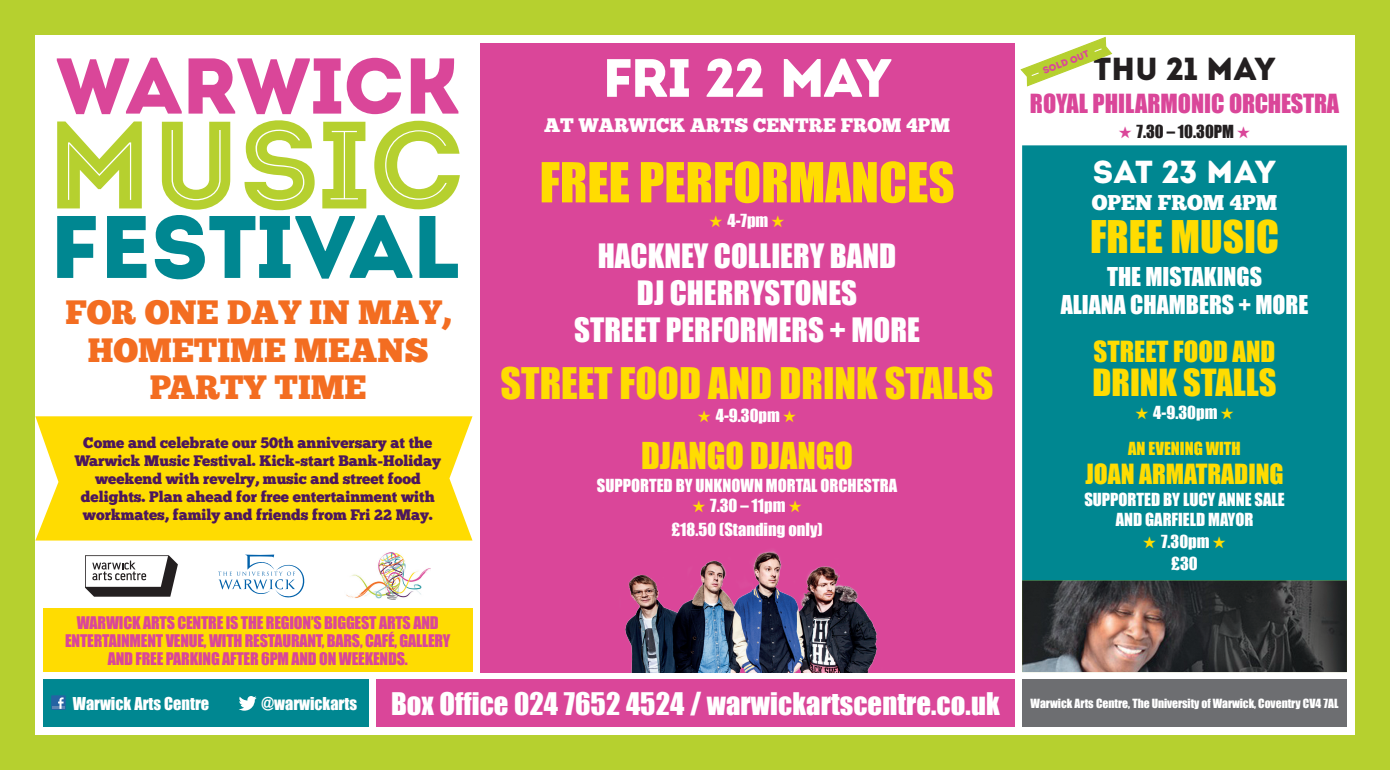
<style>
.page{position:relative;width:1390px;height:770px;background:#b6d02f}
.page>*{position:absolute;margin:0;border:0;box-sizing:border-box;transform-origin:0 0}
.t1{font:123.9px "Intro Inline";letter-spacing:-.01em;color:#b6d02f}
.t2{font:88.5px "Intro";letter-spacing:-.01em;color:#008791}
.t3{font:78.8px "Intro";letter-spacing:-.01em;color:#da4699}
.t4{font:53.9px "Intro";letter-spacing:-.04em;color:#fff}
.t5{font:51px "Impact";color:#ffdc01}
.t6{font:41.4px "Impact";color:#ffdc01}
.t7{font:40px "Impact";color:#ffdc01}
.t8{font:34.4px "Impact";color:#ffdc01}
.t9{font:34px "Impact";color:#ffdc01}
.t10{font:33.6px/37.3px "Chunk Five Ex";color:#f36d21;text-align:center}
.t11{font:31.9px "Intro";color:#fff}
.t12{font:31.9px "Intro";letter-spacing:-.01em;color:#231f20}
.t13{font:30.9px "Impact";color:#fff}
.t14{font:28.6px "Impact";letter-spacing:.005em;color:#fff}
.t15{font:26.8px "Impact";color:#ffdc01}
.t16{font:25.6px "Impact";color:#ffdc01}
.t17{font:24.2px "Impact";color:#da4699}
.t18{font:23.9px/28.6px "Impact";color:#fff;text-align:center}
.t19{font:21.3px "Chunk Five Ex";color:#fff}
.t20{font:19.5px "Chunk Five Ex";color:#fff}
.t21{font:16.6px/19.9px "Impact";color:#fff;text-align:center}
.t22{font:16.6px "Impact";color:#ffdc01}
.t23{font:16.6px "Impact";color:#231f20}
.t24{font:16.3px "Impact";color:#fff}
.t25{font:16px "Impact";letter-spacing:-.01em;color:#da4699}
.t26{font:15.1px/18.1px "Chunk Five Ex";color:#4c165d;text-align:center}
.t27{font:11.7px "Impact";color:#fff}
.t28{font:9.6px "Intro";color:#da4699}
</style>
<div class="page">
<div style="left:35px;top:35px;width:1320px;height:700px;background:#fff"></div>
<div style="left:43px;top:680px;width:326px;height:47px;background:#008791"></div>
<div style="left:376px;top:680px;width:639px;height:47px;background:#da4699"></div>
<div style="left:1022px;top:680px;width:325px;height:47px;background:#6d6e71"></div>
<svg style="left:35px;top:416px;width:438px;height:125px;background:#ffde10"></svg>
<div style="left:1022px;top:145px;width:325px;height:436px;background:#008791"></div>
<img style="left:1022px;top:581px;width:325px;height:91px">
<div style="left:43px;top:608px;width:430px;height:64px;background:#ffdc01"></div>
<div style="left:51px;top:695px;width:15px;height:15px;background:#2563a3"></div>
<svg style="left:52px;top:697px;width:13px;height:12px"></svg>
<svg style="left:239px;top:696px;width:18px;height:15px"></svg>
<img style="left:346px;top:552px;width:85px;height:48px">
<svg style="left:85px;top:555px;width:93px;height:42px"></svg>
<svg style="left:218px;top:555px;width:86px;height:42px"></svg>
<svg style="left:1020px;top:36px;width:93px;height:51px"></svg>
<div style="left:480px;top:43px;width:535px;height:629px;background:#da4699"></div>
<img style="left:625px;top:550px;width:252px;height:122px">
<svg style="left:1136px;top:407px;width:12px;height:12px"></svg>
<svg style="left:1221px;top:407px;width:12px;height:12px"></svg>
<svg style="left:1143px;top:536px;width:13px;height:12px"></svg>
<svg style="left:1213px;top:536px;width:13px;height:12px"></svg>
<h3 class="t3" style="left:56px;top:39px;width:405px">WARWICK</h3>
<h1 class="t1" style="left:46px;top:91px;width:421px">MUSIC</h1>
<h2 class="t2" style="left:49px;top:194px;width:413px">FESTIVAL</h2>
<h3 class="t10" style="left:65px;top:293px;width:387px">for one day in may, hometime means party time</h3>
<p class="t26" style="left:75px;top:433px;width:368px">Come and celebrate our 50th anniversary at the Warwick Music Festival. Kick-start Bank-Holiday weekend with revelry, music and street food delights. Plan ahead for free entertainment with workmates, family and friends from Fri 22 May.</p>
<h3 class="t4" style="left:602px;top:46px;width:291px">FRI 22 MAY</h3>
<p class="t20" style="left:544px;top:110px;width:391px">at Warwick Arts Centre from 4pm</p>
<h3 class="t5" style="left:540px;top:143px;width:417px">FREE PERFORMANCES</h3>
<p class="t21" style="left:727px;top:211px;width:43px">4-7PM</p>
<h3 class="t13" style="left:598px;top:232px;width:298px">HACKNEY COLLIERY BAND</h3>
<h3 class="t13" style="left:637px;top:269px;width:206px">DJ CHERRYSTONES</h3>
<h3 class="t13" style="left:574px;top:306px;width:31px">STREET</h3>
<h3 class="t13" style="left:666px;top:306px;width:92px">PERFORMERS</h3>
<h3 class="t13" style="left:830px;top:306px;width:76px">+ MORE</h3>
<h3 class="t7" style="left:501px;top:352px;width:494px">STREET FOOD AND DRINK STALLS</h3>
<p class="t21" style="left:716px;top:405px;width:66px">4-9.30PM</p>
<h3 class="t9" style="left:641px;top:429px;width:214px">DJANGO DJANGO</h3>
<p class="t21" style="left:597px;top:475px;width:53px">SUPPORTED</p>
<p class="t21" style="left:676px;top:475px;width:190px">BY UNKNOWN MORTAL ORCHESTR</p>
<p class="t21" style="left:889px;top:475px;width:10px">A</p>
<p class="t21" style="left:671px;top:493px;width:153px;line-height:23.5px">7.30 – 11PM<br>£18.50 (STANDING ONLY)</p>
<p class="t28" style="left:1041px;top:65px;width:50px;rotate:-21deg">SOLD OUT</p>
<h3 class="t12" style="left:1094px;top:50px;width:184px">THU 21 MAY</h3>
<h3 class="t17" style="left:1030px;top:85px;width:264px">ROYAL PHILARMONIC ORCHESTR</h3>
<h3 class="t17" style="left:1327px;top:85px;width:14px">A</h3>
<p class="t23" style="left:1137px;top:118px;width:98px">7.30 – 10.30PM</p>
<h3 class="t11" style="left:1093px;top:152px;width:185px">SAT 23 MAY</h3>
<h3 class="t19" style="left:1092px;top:186px;width:169px">Open from 4pm</h3>
<h3 class="t6" style="left:1090px;top:205px;width:190px">FREE MUSIC</h3>
<h3 class="t18" style="left:1061px;top:261px;width:237px">THE MISTAKINGS<br>ALIANA CHAMBERS + MORE</h3>
<h3 class="t15" style="left:1094px;top:331px;width:183px">STREET FOOD AN D</h3>
<h3 class="t8" style="left:1092px;top:355px;width:186px">DRINK STALLS</h3>
<p class="t21" style="left:1153px;top:402px;width:66px">4-9.30PM</p>
<p class="t22" style="left:1128px;top:435px;width:114px">AN EVENING WITH</p>
<h3 class="t16" style="left:1085px;top:454px;width:200px">JOAN ARMATRADI NG</h3>
<p class="t21" style="left:1084px;top:489px;width:53px">SUPPORTED</p>
<p class="t21" style="left:1116px;top:489px;width:170px;text-align:left;text-indent:47px">BY LUCY ANNE SALE<br>AND GARFIELD MAYOR</p>
<p class="t21" style="left:1161px;top:530px;width:50px;line-height:21.7px">7.30PM £30</p>
<p class="t25" style="left:77px;top:610px;width:76px">WARWIC K ARTS</p>
<p class="t25" style="left:177px;top:610px;width:262px">CENTRE IS THE REGION’S BIGGEST ARTS AND</p>
<p class="t25" style="left:65px;top:628px;width:24px">ENTERT</p>
<p class="t25" style="left:109px;top:628px;width:145px">AINMENT VENUE, WITH REST</p>
<p class="t25" style="left:274px;top:628px;width:178px">AURANT, BARS, CAFÉ, GALLERY</p>
<p class="t25" style="left:108px;top:646px;width:131px">AND FREE PARKING AFTER</p>
<p class="t25" style="left:261px;top:646px;width:148px">6PM AND ON WEEKENDS.</p>
<p class="t24" style="left:73px;top:691px;width:138px">WARWICK ARTS CENTRE</p>
<h3 class="t14" style="left:262px;top:681px;width:740px"><sup>@WARWICKARTS</sup> BOX OFFICE 024 7652 4524 / WARWICKARTSCENTRE.CO.UK</h3>
<p class="t27" style="left:1031px;top:694px;width:304px">WARWICK ARTS CENTRE, THE UNIVERSITY OF WARWICK, COVENTRY CV4 7AL</p>
</div>
